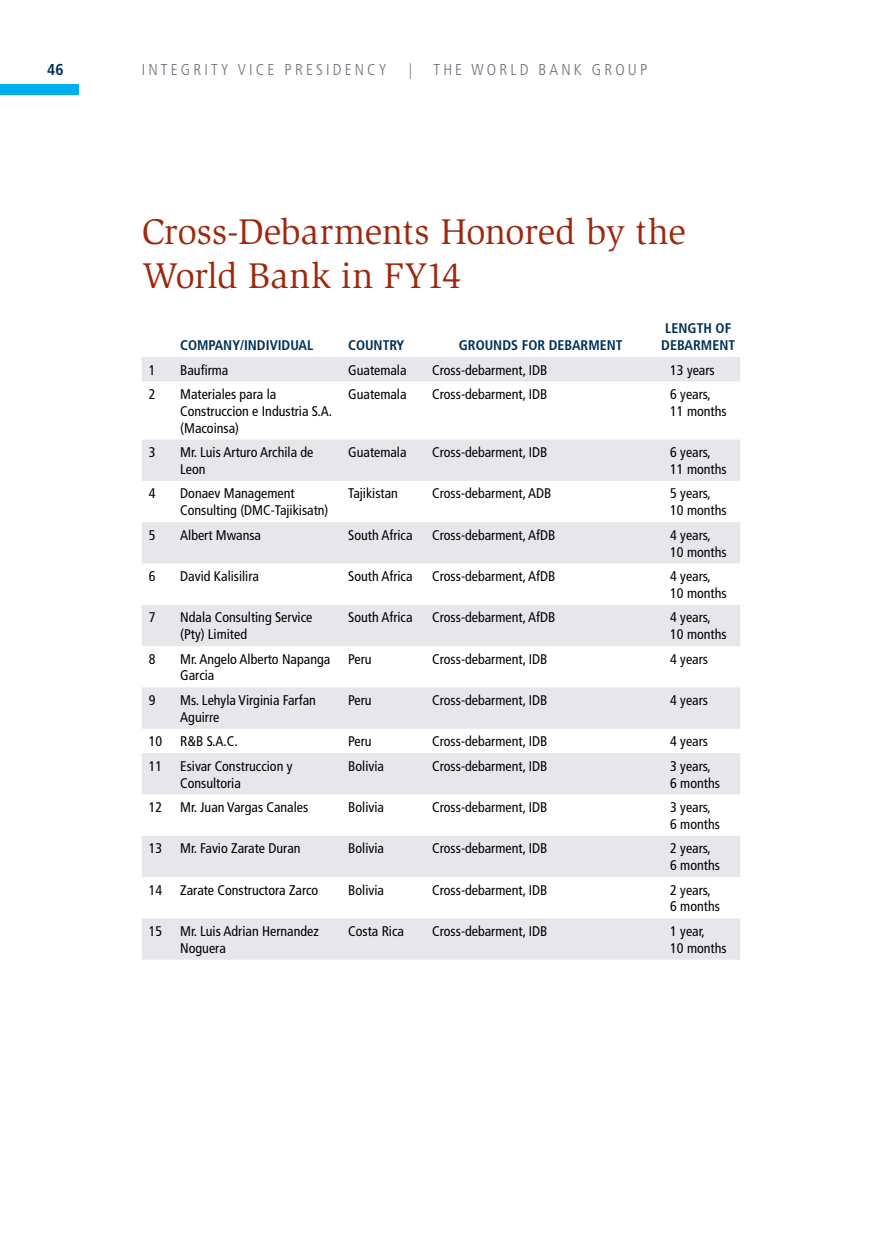
<style>
.page{position:relative;width:882px;height:1260px;background:#fff}
.page>*{position:absolute;margin:0;border:0;box-sizing:border-box;transform-origin:0 0}
.t1{font:36.75px/44.1px "Slimbach Std";letter-spacing:-.015em;color:#9e280e}
.t2{font:300 condensed 15.75px "Frutiger LT Std";letter-spacing:.2em;color:#6f6f7a}
.t3{font:700 condensed 15.75px "Frutiger LT Std";color:#002f54}
.t4{font:condensed 14px/16.8px "Frutiger LT Std";color:#000}
.t5{font:700 condensed 14px/16.8px "Frutiger LT Std";color:#002f54}
</style>
<div class="page">
<div style="left:0;top:84px;width:79px;height:10px;background:#00aeef"></div>
<svg style="left:142px;top:357px;width:598px;height:603px;fill:#e7e6ea"></svg>
<p class="t3" style="left:47px;top:60px;width:18px">46</p>
<p class="t2" style="left:142px;top:60px;width:247px">INTEGRITY VICE PRESIDENCY</p>
<p class="t2" style="left:409px;top:60px;width:5px">|</p>
<p class="t2" style="left:434px;top:60px;width:215px">THE WORLD BANK GROUP</p>
<h1 class="t1" style="left:142px;top:209px;width:546px">Cross-Debarments Honored by the<br>World Bank in FY14</h1>
<p class="t5" style="left:180px;top:337px;width:135px">COMPANY/INDIVIDUAL</p>
<p class="t5" style="left:348px;top:337px;width:58px">COUNTRY</p>
<p class="t5" style="left:459px;top:337px;width:165px">GROUNDS FOR DEBARMENT</p>
<p class="t5" style="left:661px;top:320px;width:75px">LENGTH OF<br>DEBARMENT</p>
<p class="t4" style="left:149px;top:361px;width:8px">1</p>
<p class="t4" style="left:180px;top:361px;width:50px">Baufirma</p>
<p class="t4" style="left:348px;top:361px;width:60px">Guatemala</p>
<p class="t4" style="left:432px;top:361px;width:117px">Cross-debarment, IDB</p>
<p class="t4" style="left:670px;top:361px;width:46px">13 years</p>
<p class="t4" style="left:149px;top:386px;width:8px">2</p>
<p class="t4" style="left:180px;top:386px;width:153px">Materiales para la<br>Construccion e Industria S.A. (Macoinsa)</p>
<p class="t4" style="left:348px;top:386px;width:60px">Guatemala</p>
<p class="t4" style="left:432px;top:386px;width:117px">Cross-debarment, IDB</p>
<p class="t4" style="left:670px;top:386px;width:58px">6 years,<br>11 months</p>
<p class="t4" style="left:149px;top:444px;width:8px">3</p>
<p class="t4" style="left:180px;top:444px;width:135px">Mr. Luis Arturo Archila de<br>Leon</p>
<p class="t4" style="left:348px;top:444px;width:60px">Guatemala</p>
<p class="t4" style="left:432px;top:444px;width:117px">Cross-debarment, IDB</p>
<p class="t4" style="left:670px;top:444px;width:58px">6 years,<br>11 months</p>
<p class="t4" style="left:149px;top:485px;width:8px">4</p>
<p class="t4" style="left:180px;top:485px;width:150px">Donaev Management<br>Consulting (DMC-Tajikisatn)</p>
<p class="t4" style="left:348px;top:485px;width:51px">Tajikistan</p>
<p class="t4" style="left:432px;top:485px;width:121px">Cross-debarment, ADB</p>
<p class="t4" style="left:670px;top:485px;width:58px">5 years,<br>10 months</p>
<p class="t4" style="left:149px;top:527px;width:8px">5</p>
<p class="t4" style="left:180px;top:527px;width:82px">Albert Mwansa</p>
<p class="t4" style="left:348px;top:527px;width:66px">South Africa</p>
<p class="t4" style="left:432px;top:527px;width:125px">Cross-debarment, AfDB</p>
<p class="t4" style="left:670px;top:527px;width:58px">4 years,<br>10 months</p>
<p class="t4" style="left:149px;top:568px;width:8px">6</p>
<p class="t4" style="left:180px;top:568px;width:80px">David Kalisilira</p>
<p class="t4" style="left:348px;top:568px;width:66px">South Africa</p>
<p class="t4" style="left:432px;top:568px;width:125px">Cross-debarment, AfDB</p>
<p class="t4" style="left:670px;top:568px;width:58px">4 years,<br>10 months</p>
<p class="t4" style="left:149px;top:609px;width:8px">7</p>
<p class="t4" style="left:180px;top:609px;width:134px">Ndala Consulting Service (Pty) Limited</p>
<p class="t4" style="left:348px;top:609px;width:66px">South Africa</p>
<p class="t4" style="left:432px;top:609px;width:125px">Cross-debarment, AfDB</p>
<p class="t4" style="left:670px;top:609px;width:58px">4 years,<br>10 months</p>
<p class="t4" style="left:149px;top:650px;width:8px">8</p>
<p class="t4" style="left:180px;top:650px;width:152px">Mr. Angelo Alberto Napanga<br>Garcia</p>
<p class="t4" style="left:348px;top:650px;width:25px">Peru</p>
<p class="t4" style="left:432px;top:650px;width:117px">Cross-debarment, IDB</p>
<p class="t4" style="left:670px;top:650px;width:39px">4 years</p>
<p class="t4" style="left:149px;top:692px;width:8px">9</p>
<p class="t4" style="left:180px;top:692px;width:137px">Ms. Lehyla Virginia Farfan<br>Aguirre</p>
<p class="t4" style="left:348px;top:692px;width:25px">Peru</p>
<p class="t4" style="left:432px;top:692px;width:117px">Cross-debarment, IDB</p>
<p class="t4" style="left:670px;top:692px;width:39px">4 years</p>
<p class="t4" style="left:149px;top:733px;width:15px">10</p>
<p class="t4" style="left:180px;top:733px;width:59px">R&amp;B S.A.C.</p>
<p class="t4" style="left:348px;top:733px;width:25px">Peru</p>
<p class="t4" style="left:432px;top:733px;width:117px">Cross-debarment, IDB</p>
<p class="t4" style="left:670px;top:733px;width:39px">4 years</p>
<p class="t4" style="left:149px;top:758px;width:15px">11</p>
<p class="t4" style="left:180px;top:758px;width:114px">Esivar Construccion y<br>Consultoria</p>
<p class="t4" style="left:348px;top:758px;width:37px">Bolivia</p>
<p class="t4" style="left:432px;top:758px;width:117px">Cross-debarment, IDB</p>
<p class="t4" style="left:670px;top:758px;width:51px">3 years,<br>6 months</p>
<p class="t4" style="left:149px;top:799px;width:15px">12</p>
<p class="t4" style="left:180px;top:799px;width:130px">Mr. Juan Vargas Canales</p>
<p class="t4" style="left:348px;top:799px;width:37px">Bolivia</p>
<p class="t4" style="left:432px;top:799px;width:117px">Cross-debarment, IDB</p>
<p class="t4" style="left:670px;top:799px;width:51px">3 years,<br>6 months</p>
<p class="t4" style="left:149px;top:840px;width:15px">13</p>
<p class="t4" style="left:180px;top:840px;width:122px">Mr. Favio Zarate Duran</p>
<p class="t4" style="left:348px;top:840px;width:37px">Bolivia</p>
<p class="t4" style="left:432px;top:840px;width:117px">Cross-debarment, IDB</p>
<p class="t4" style="left:670px;top:840px;width:51px">2 years,<br>6 months</p>
<p class="t4" style="left:149px;top:881px;width:15px">14</p>
<p class="t4" style="left:180px;top:881px;width:140px">Zarate Constructora Zarco</p>
<p class="t4" style="left:348px;top:881px;width:37px">Bolivia</p>
<p class="t4" style="left:432px;top:881px;width:117px">Cross-debarment, IDB</p>
<p class="t4" style="left:670px;top:881px;width:51px">2 years,<br>6 months</p>
<p class="t4" style="left:149px;top:923px;width:15px">15</p>
<p class="t4" style="left:180px;top:923px;width:140px">Mr. Luis Adrian Hernandez<br>Noguera</p>
<p class="t4" style="left:348px;top:923px;width:57px">Costa Rica</p>
<p class="t4" style="left:432px;top:923px;width:117px">Cross-debarment, IDB</p>
<p class="t4" style="left:670px;top:923px;width:58px">1 year,<br>10 months</p>
</div>
